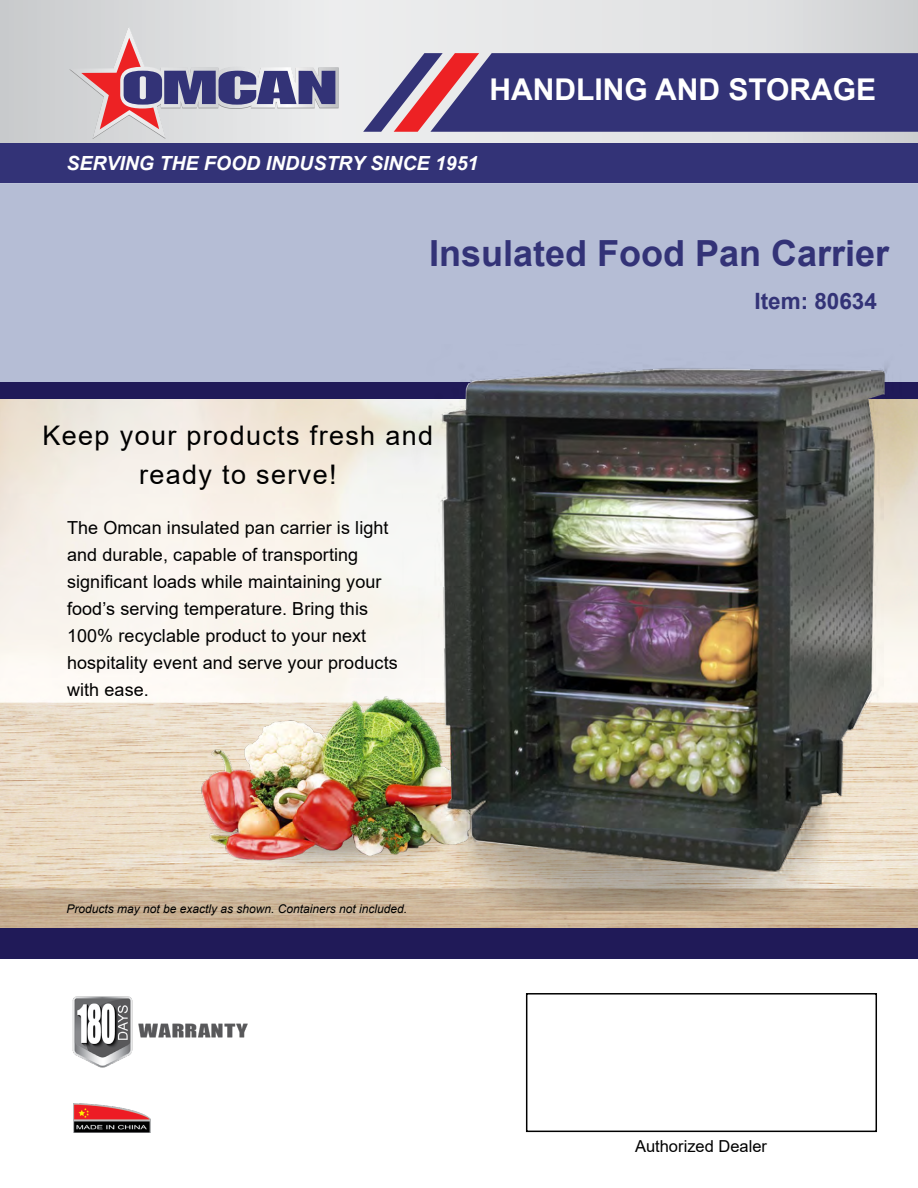
<style>
.page{position:relative;width:918px;height:1188px;background:#fff}
.page>*{position:absolute;margin:0;border:0;box-sizing:border-box;transform-origin:0 0}
.t1{font:700 36px "Arial";color:#337}
.t2{font:700 30px "Arial";color:#fff}
.t3{font:27px/39px "Arial";letter-spacing:.05em;color:#000;text-align:center}
.t4{font:700 22.5px "Arial";color:#337}
.t5{font:italic 700 19.5px "Arial";color:#fff}
.t6{font:18px/27px "Arial";letter-spacing:.005em;color:#000}
.t7{font:16.5px "Arial";color:#000}
.t8{font:italic 12px "Arial";color:#000}
</style>
<div class="page">
<svg style="left:0;top:0;width:918px;height:144px;background:#dbdcde"></svg>
<div style="left:0;top:144px;width:918px;height:39px;background:#337"></div>
<svg style="left:363px;top:53px;width:555px;height:79px;background:#4e4680"></svg>
<svg style="left:69px;top:27px;width:270px;height:112px;background:#c0b5c2"></svg>
<div style="left:0;top:183px;width:918px;height:200px;background:#b5bdd5"></div>
<div style="left:0;top:383px;width:918px;height:16px;background:#201a58"></div>
<div style="left:526px;top:993px;width:351px;height:139px;border:2px solid #000"></div>
<div style="left:0;top:928px;width:918px;height:30px;background:#201a58"></div>
<img style="left:72px;top:996px;width:176px;height:72px">
<img style="left:73px;top:1104px;width:77px;height:29px">
<img style="left:166px;top:687px;width:237px;height:195px">
<img style="left:403px;top:345px;width:515px;height:566px">
<h2 class="t2" style="left:490px;top:68px;width:388px">HANDLING AND STORAGE</h2>
<p class="t5" style="left:66px;top:151px;width:414px">SERVING THE FOOD INDUSTRY SINCE 1951</p>
<h1 class="t1" style="left:429px;top:228px;width:462px">Insulated Food Pan Carrier</h1>
<h3 class="t3" style="left:43px;top:416px;width:392px">Keep your products fresh and ready to serve!</h3>
<p class="t6" style="left:67px;top:514px;width:332px">The Omcan insulated pan carrier is light and durable, capable of transporting significant loads while maintaining your food’s serving temperature. Bring this 100% recyclable product to your next hospitality event and serve your products with ease.</p>
<p class="t8" style="left:66px;top:901px;width:342px">Products may not be exactly as shown. Containers not included.</p>
<p class="t4" style="left:754px;top:285px;width:124px">Item: 80634</p>
<p class="t7" style="left:635px;top:1135px;width:133px">Authorized Dealer</p>
</div>
